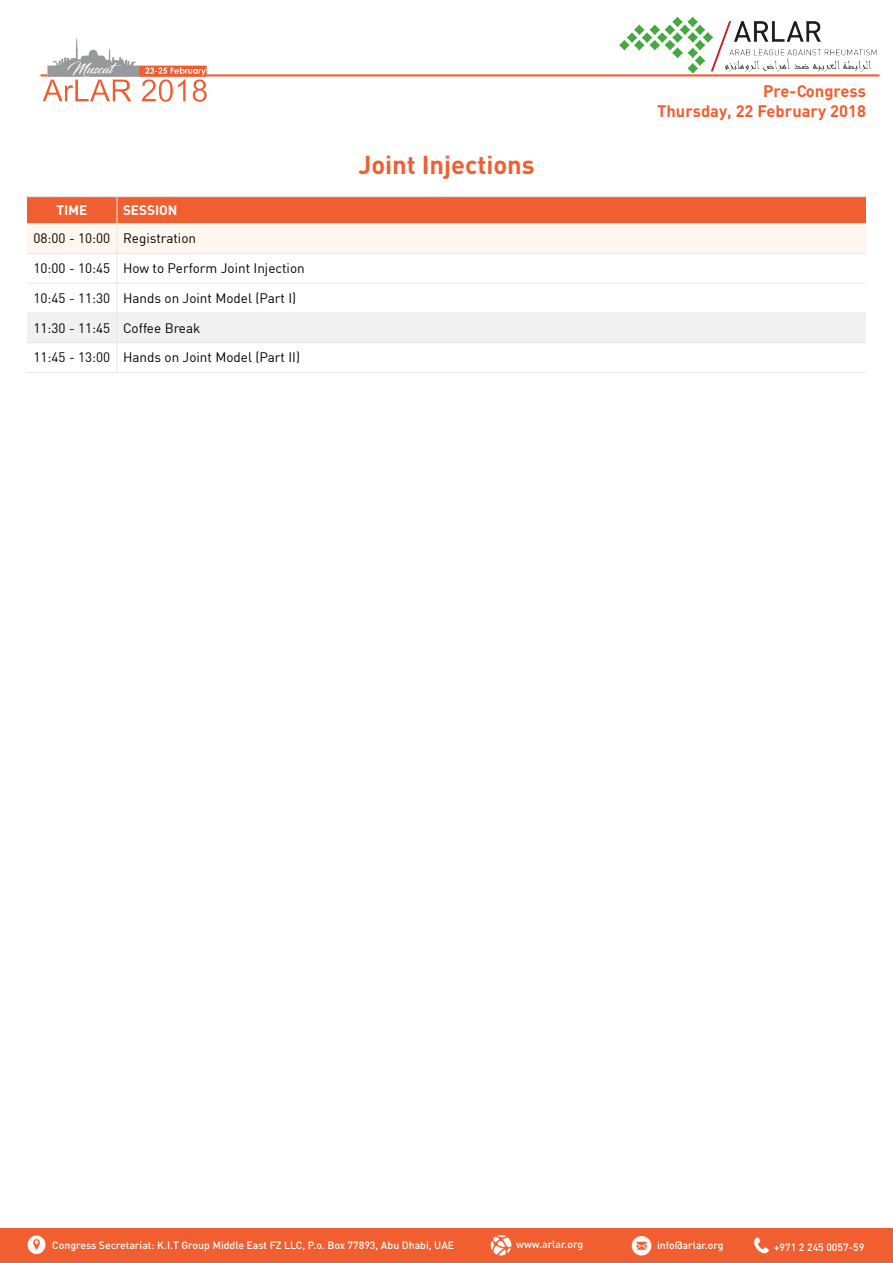
<style>
.page{position:relative;width:893px;height:1263px;background:#fff}
.page>*{position:absolute;margin:0;border:0;box-sizing:border-box;transform-origin:0 0}
.t1{font:700 25.5px "DIN";color:#f15e30}
.t2{font:700 16.5px/19.8px "DIN";color:#f15e30;text-align:right}
.t3{font:13.5px "DIN";color:#000}
.t4{font:700 13.5px "DIN";color:#fff}
.t5{font:500 10.5px "DIN";color:#fff}
</style>
<div class="page">
<hr style="left:40px;top:74px;width:839px;height:3px;background:#f15e30">
<img style="left:41px;top:38px;width:168px;height:64px">
<img style="left:613px;top:16px;width:266px;height:61px">
<div style="left:0;top:1228px;width:893px;height:34px;background:#f15e30"></div>
<img style="left:27px;top:1235px;width:19px;height:20px">
<img style="left:491px;top:1235px;width:20px;height:20px">
<img style="left:748px;top:1237px;width:26px;height:26px">
<img style="left:631px;top:1236px;width:20px;height:19px">
<hr style="left:27px;top:196px;width:90px;height:1px;background:#e6e7e8">
<hr style="left:117px;top:196px;width:546px;height:1px;background:#e6e7e8">
<hr style="left:663px;top:196px;width:203px;height:1px;background:#e6e7e8">
<hr style="left:27px;top:283px;width:90px;height:1px;background:#e6e7e8">
<hr style="left:117px;top:283px;width:546px;height:1px;background:#e6e7e8">
<hr style="left:663px;top:283px;width:203px;height:1px;background:#e6e7e8">
<hr style="left:27px;top:372px;width:90px;height:1px;background:#e6e7e8">
<hr style="left:117px;top:372px;width:546px;height:1px;background:#e6e7e8">
<hr style="left:663px;top:372px;width:203px;height:1px;background:#e6e7e8">
<svg style="left:27px;top:197px;width:839px;height:86px"></svg>
<hr style="left:117px;top:283px;width:1px;height:30px;background:#e6e7e8">
<svg style="left:27px;top:313px;width:839px;height:59px"></svg>
<p class="t4" style="left:56px;top:201px;width:32px">TIME</p>
<p class="t4" style="left:123px;top:201px;width:56px">SESSION</p>
<p class="t3" style="left:33px;top:230px;width:164px">08:00 - 10:00 Registration</p>
<p class="t3" style="left:33px;top:260px;width:273px">10:00 - 10:45 How to Perform Joint Injection</p>
<p class="t3" style="left:33px;top:290px;width:264px">10:45 - 11:30 Hands on Joint Model (Part I)</p>
<p class="t3" style="left:33px;top:319px;width:168px">11:30 - 11:45 Coffee Break</p>
<p class="t3" style="left:33px;top:349px;width:268px">11:45 - 13:00 Hands on Joint Model (Part II)</p>
<h1 class="t1" style="left:358px;top:148px;width:178px">Joint Injections</h1>
<p class="t2" style="left:657px;top:81px;width:210px">Pre-Congress<br>Thursday, 22 February 2018</p>
<p class="t5" style="left:52px;top:1238px;width:404px">Congress Secretariat: K.I.T Group Middle East FZ LLC, P.o. Box 77893, Abu Dhabi, UAE</p>
<p class="t5" style="left:516px;top:1237px;width:68px">www.arlar.org</p>
<p class="t5" style="left:657px;top:1238px;width:68px">info@arlar.org</p>
<p class="t5" style="left:774px;top:1240px;width:92px">+971 2 245 0057-59</p>
</div>
